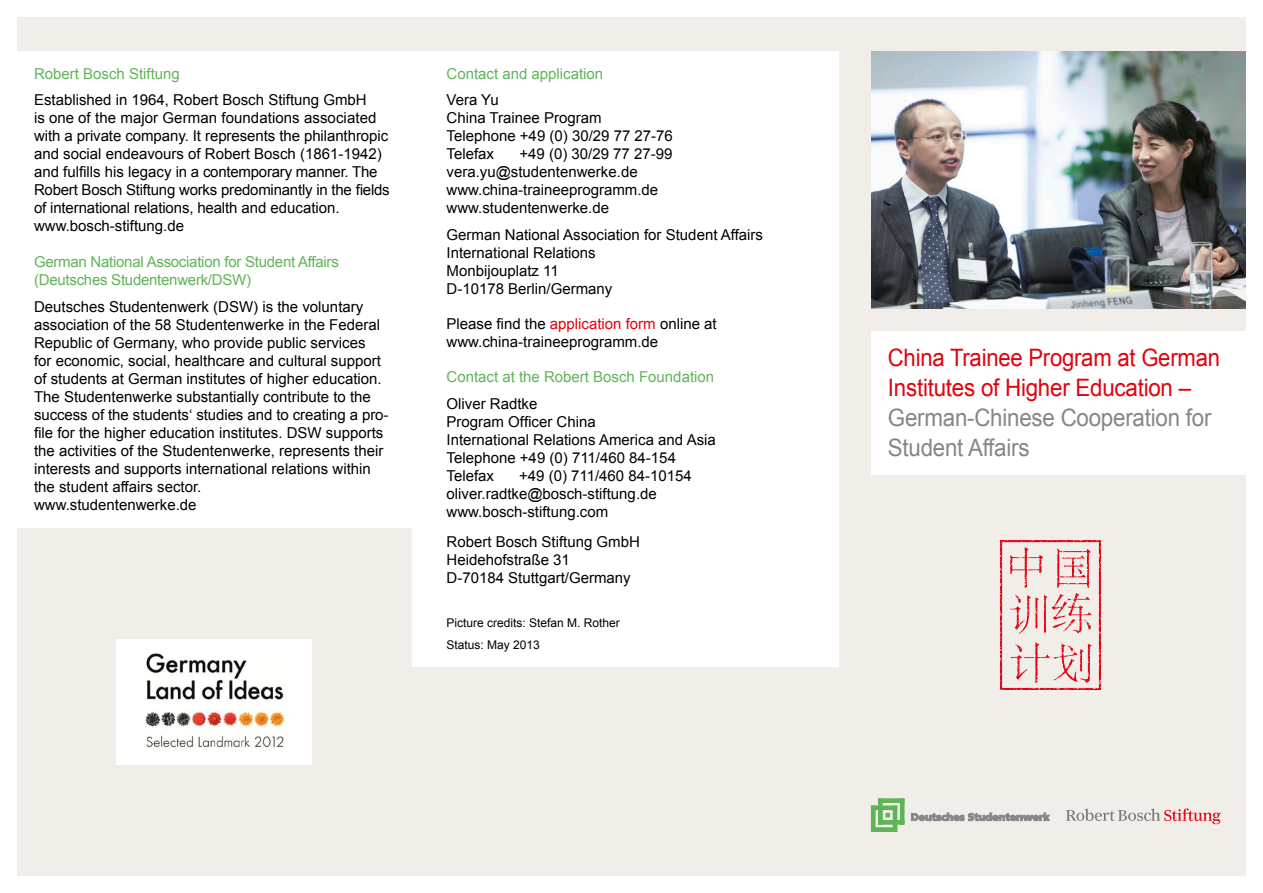
<style>
.page{position:relative;width:1263px;height:893px;background:#fff}
.page>*{position:absolute;margin:0;border:0;box-sizing:border-box;transform-origin:0 0}
.t1{font:24px/30px "Arial";letter-spacing:-.01em;color:#e3000e;scale:.92 1}
.t2{font:24px/30px "Arial";letter-spacing:-.01em;color:#868686;scale:.93 1}
.t3{font:15px/18px "Arial";color:#000}
.t4{font:15px/18px "Arial";color:#5fb459}
.t5{font:12px/22.2px "Arial";color:#000}
.s1{color:#e3000e}
</style>
<div class="page">
<div style="left:17px;top:17px;width:1229px;height:859px;background:#f1eeea"></div>
<div style="left:872px;top:331px;width:391px;height:143px;background:#fff"></div>
<div style="left:0;top:51px;width:421px;height:476px;background:#fff"></div>
<div style="left:412px;top:51px;width:426px;height:615px;background:#fff"></div>
<img style="left:872px;top:51px;width:374px;height:257px">
<svg style="left:911px;top:813px;width:139px;height:8px"></svg>
<div style="left:871px;top:806px;width:26px;height:4px;border:1px solid #5fb459"></div>
<div style="left:871px;top:806px;width:4px;height:25px;border:1px solid #5fb459"></div>
<div style="left:871px;top:828px;width:26px;height:3px;border:1px solid #5fb459"></div>
<div style="left:893px;top:806px;width:4px;height:25px;border:1px solid #5fb459"></div>
<div style="left:879px;top:799px;width:25px;height:3px;border:1px solid #5fb459"></div>
<div style="left:879px;top:799px;width:3px;height:25px;border:1px solid #5fb459"></div>
<div style="left:879px;top:820px;width:25px;height:4px;border:1px solid #5fb459"></div>
<div style="left:900px;top:799px;width:4px;height:25px;border:1px solid #5fb459"></div>
<svg style="left:886px;top:813px;width:4px;height:4px"></svg>
<svg style="left:1066px;top:808px;width:154px;height:16px"></svg>
<img style="left:1000px;top:540px;width:100px;height:149px">
<div style="left:116px;top:639px;width:196px;height:125px;background:#fff"></div>
<img style="left:145px;top:653px;width:141px;height:95px">
<p class="t4" style="left:34px;top:65px;width:147px">Robert Bosch Stiftung</p>
<p class="t3" style="left:34px;top:91px;width:357px">Established in 1964, Robert Bosch Stiftung GmbH<br>is one of the major German foundations associated with a private company. It represents the philanthropic and social endeavours of Robert Bosch (1861-1942) and fulfills his legacy in a contemporary manner. The Robert Bosch Stiftung works predominantly in the fields of international relations, health and education. www.bosch-stiftung.de</p>
<p class="t4" style="left:34px;top:253px;width:306px">German National Association for Student Affairs (Deutsches Studentenwerk/DSW)</p>
<p class="t3" style="left:34px;top:298px;width:356px">Deutsches Studentenwerk (DSW) is the voluntary association of the 58 Studentenwerke in the Federal Republic of Germany, who provide public services<br>for economic, social, healthcare and cultural support of students at German institutes of higher education.<br>The Studentenwerke substantially contribute to the success of the students‘ studies and to creating a pro&shy;file for the higher education institutes. DSW supports the activities of the Studentenwerke, represents their interests and supports international relations within the student affairs sector.<br>www.studentenwerke.de</p>
<p class="t4" style="left:446px;top:65px;width:158px">Contact and application</p>
<p class="t3" style="left:446px;top:91px;width:228px">Vera Yu<br>China Trainee Program<br>Telephone +49 (0) 30/29 77 27-76<br>Telefax</p>
<p class="t3" style="left:446px;top:145px;width:227px;text-indent:73px">+49 (0) 30/29 77 27-99 vera.yu@studentenwerke.de www.china-traineeprogramm.de www.studentenwerke.de</p>
<p class="t3" style="left:446px;top:226px;width:318px">German National Association for Student Affairs<br>International Relations<br>Monbijouplatz 11<br>D-10178 Berlin/Germany</p>
<p class="t3" style="left:446px;top:315px;width:272px">Please find the <span class="s1">application form</span> online at www.china-traineeprogramm.de</p>
<p class="t4" style="left:446px;top:368px;width:269px">Contact at the Robert Bosch Foundation</p>
<p class="t3" style="left:446px;top:394px;width:271px">Oliver Radtke<br>Program Officer China<br>International Relations America and Asia<br>Telephone +49 (0) 711/460 84-154<br>Telefax</p>
<p class="t3" style="left:446px;top:466px;width:247px;text-indent:73px">+49 (0) 711/460 84-10154 oliver.radtke@bosch-stiftung.de www.bosch-stiftung.com</p>
<p class="t3" style="left:446px;top:533px;width:195px">Robert Bosch Stiftung GmbH<br>Heidehofstraße 31<br>D-70184 Stuttgart/Germany</p>
<p class="t5" style="left:446px;top:611px;width:175px">Picture credits: Stefan M. Rother<br>Status: May 2013</p>
<h1 class="t1" style="left:888px;top:342px;width:362px">China Trainee Program at German<br>Institutes of Higher Education –</h1>
<h1 class="t2" style="left:888px;top:402px;width:349px">German-Chinese Cooperation for<br>Student Affairs</h1>
</div>
